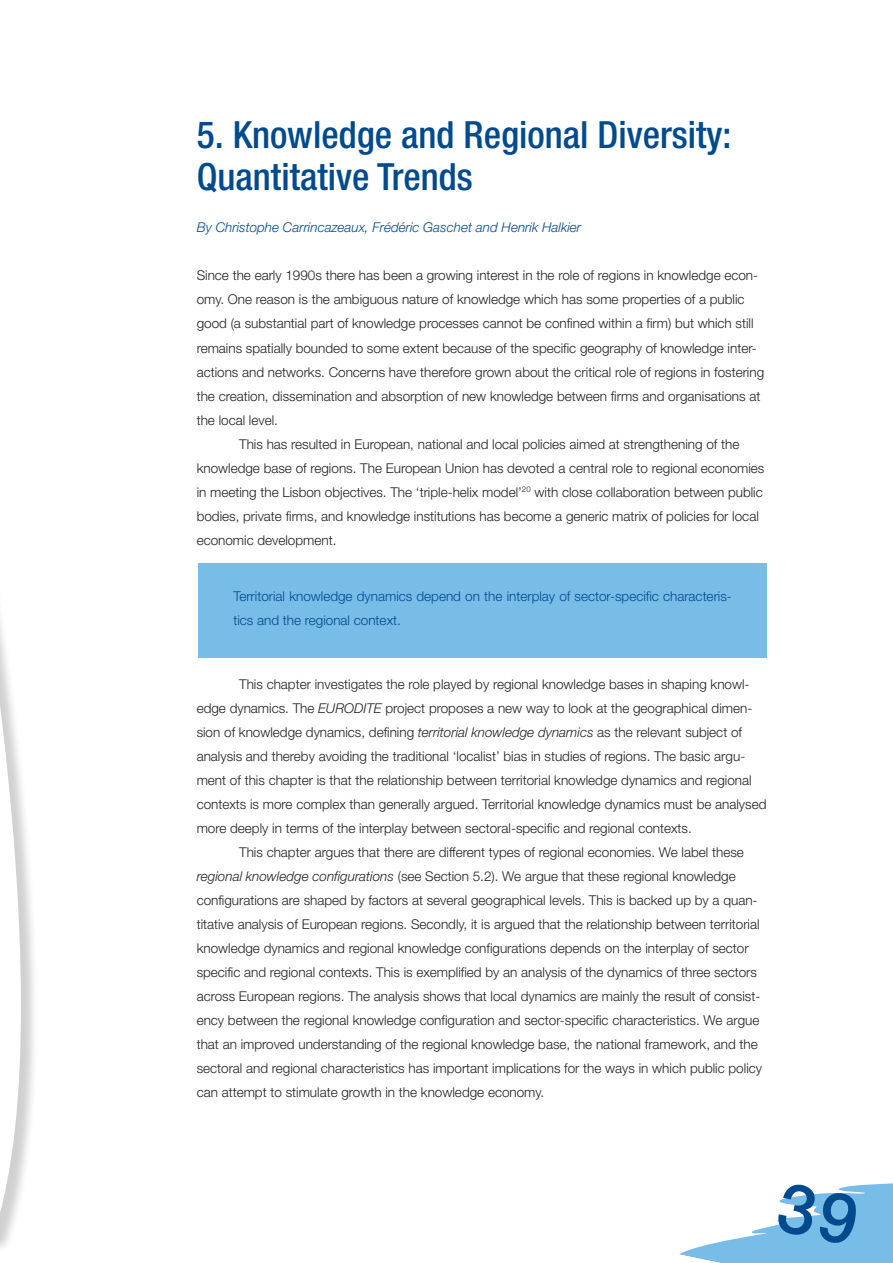
<style>
.page{position:relative;width:893px;height:1263px;background:#fff}
.page>*{position:absolute;margin:0;border:0;box-sizing:border-box;transform-origin:0 0}
.stor_overskrift{font:500 condensed 37.5px/42px "Helvetica Neue";color:#004a8d}
.brødtekst{font:300 13.5px/24px "Helvetica Neue";color:#231f20}
.brødtekst_mørkeblå{font:300 13.5px/24px "Helvetica Neue";color:#004a8d}
.byline{font:italic 300 13.5px "Helvetica Neue";color:#004a8d}
.s1{font-style:italic}
</style>
<div class="page">
<svg style="left:0;top:619px;width:34px;height:613px"></svg>
<div style="left:198px;top:563px;width:569px;height:94px;background:#78bde8"></div>
<svg style="left:679px;top:1183px;width:214px;height:80px"></svg>
<p class="stor_overskrift" style="left:197px;top:114px;width:536px">5. Knowledge and Regional Diversity:<br>Quantitative Trends</p>
<p class="byline" style="left:197px;top:220px;width:386px">By Christophe Carrincazeaux, Frédéric Gaschet and Henrik Halkier</p>
<p class="brødtekst" style="left:197px;top:263px;width:563px">Since the early 1990s there has been a growing interest in the role of regions in knowledge econ-</p>
<p class="brødtekst" style="left:197px;top:287px;width:549px">omy. One reason is the ambiguous nature of knowledge which has some properties of a public</p>
<p class="brødtekst" style="left:197px;top:311px;width:558px">good (a substantial part of knowledge processes cannot be confined within a firm) but which still</p>
<p class="brødtekst" style="left:197px;top:335px;width:562px">remains spatially bounded to some extent because of the specific geography of knowledge inter-</p>
<p class="brødtekst" style="left:197px;top:359px;width:569px">actions and networks. Concerns have therefore grown about the critical role of regions in fostering</p>
<p class="brødtekst" style="left:197px;top:383px;width:565px">the creation, dissemination and absorption of new knowledge between firms and organisations at</p>
<p class="brødtekst" style="left:197px;top:407px;width:83px">the local level.</p>
<p class="brødtekst" style="left:239px;top:431px;width:502px">This has resulted in European, national and local policies aimed at strengthening of the</p>
<p class="brødtekst" style="left:197px;top:455px;width:569px">knowledge base of regions. The European Union has devoted a central role to regional economies</p>
<p class="brødtekst" style="left:197px;top:479px;width:568px">in meeting the Lisbon objectives. The ‘triple-helix model’<sup>20</sup> with close collaboration between public</p>
<p class="brødtekst" style="left:197px;top:503px;width:564px">bodies, private firms, and knowledge institutions has become a generic matrix of policies for local</p>
<p class="brødtekst" style="left:197px;top:527px;width:141px">economic development.</p>
<p class="brødtekst_mørkeblå" style="left:233px;top:583px;width:500px">Territorial knowledge dynamics depend on the interplay of sector-specific characteris&shy;tics and the regional context.</p>
<p class="brødtekst" style="left:197px;top:671px;width:571px;text-indent:43px">This chapter investigates the role played by regional knowledge bases in shaping knowl&shy;edge dynamics. The <span class="s1">EURODITE</span> project proposes a new way to look at the geographical dimen&shy;sion of knowledge dynamics, defining <span class="s1">territorial knowledge dynamics</span> as the relevant subject of analysis and thereby avoiding the traditional ‘localist’ bias in studies of regions. The basic argu&shy;ment of this chapter is that the relationship between territorial knowledge dynamics and regional contexts is more complex than generally argued. Territorial knowledge dynamics must be analysed more deeply in terms of the interplay between sectoral-specific and regional contexts.</p>
<p class="brødtekst" style="left:197px;top:839px;width:567px;text-indent:43px">This chapter argues that there are different types of regional economies. We label these <span class="s1">regional knowledge configurations</span> (see Section 5.2). We argue that these regional knowledge configurations are shaped by factors at several geographical levels. This is backed up by a quan&shy;titative analysis of European regions. Secondly, it is argued that the relationship between territorial knowledge dynamics and regional knowledge configurations depends on the interplay of sector specific and regional contexts. This is exemplified by an analysis of the dynamics of three sectors across European regions. The analysis shows that local dynamics are mainly the result of consist&shy;ency between the regional knowledge configuration and sector-specific characteristics. We argue that an improved understanding of the regional knowledge base, the national framework, and the sectoral and regional characteristics has important implications for the ways in which public policy can attempt to stimulate growth in the knowledge economy.</p>
</div>
